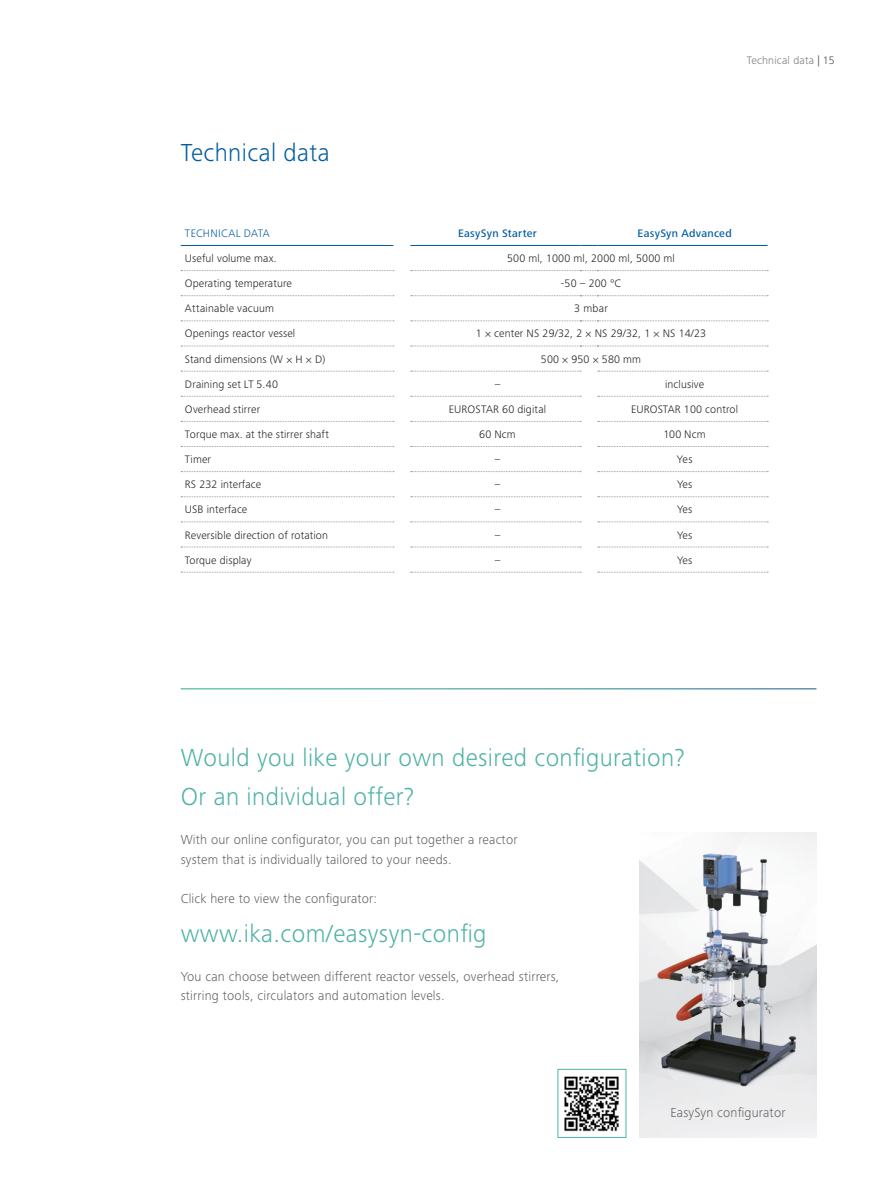
<style>
.page{position:relative;width:893px;height:1191px;background:#fff}
.page>*{position:absolute;margin:0;border:0;box-sizing:border-box;transform-origin:0 0}
.Fließtext{font:300 25.5px "Frutiger Next IKA";letter-spacing:.015em;color:#4fb2a6}
.Fließtext_head{font:300 25.5px "Frutiger Next IKA";letter-spacing:.015em;color:#005da0}
.Fließtext-2{font:300 13.5px "Frutiger Next IKA";letter-spacing:.015em;color:#636366}
.t1{font:300 11.25px "Frutiger Next IKA";letter-spacing:.01em;color:#231f20}
.t2{font:500 11.25px "Frutiger Next IKA";letter-spacing:.025em;color:#005da0}
.t3{font:300 11.25px "Frutiger Next IKA";letter-spacing:.02em;color:#76787b}
.t4{font:300 11.25px "Frutiger Next IKA";letter-spacing:.025em;color:#005da0}
.s1{color:#4b4c4d}
</style>
<div class="page">
<svg style="left:181px;top:270px;width:213px;height:1px"></svg>
<svg style="left:411px;top:270px;width:357px;height:1px"></svg>
<svg style="left:181px;top:295px;width:213px;height:1px"></svg>
<svg style="left:411px;top:295px;width:357px;height:1px"></svg>
<svg style="left:181px;top:320px;width:213px;height:1px"></svg>
<svg style="left:411px;top:320px;width:357px;height:1px"></svg>
<svg style="left:181px;top:345px;width:213px;height:1px"></svg>
<svg style="left:411px;top:345px;width:357px;height:1px"></svg>
<svg style="left:181px;top:371px;width:213px;height:1px"></svg>
<svg style="left:411px;top:371px;width:170px;height:1px"></svg>
<svg style="left:598px;top:371px;width:170px;height:1px"></svg>
<svg style="left:181px;top:396px;width:213px;height:1px"></svg>
<svg style="left:411px;top:396px;width:170px;height:1px"></svg>
<svg style="left:598px;top:396px;width:170px;height:1px"></svg>
<svg style="left:181px;top:421px;width:213px;height:1px"></svg>
<svg style="left:411px;top:421px;width:170px;height:1px"></svg>
<svg style="left:598px;top:421px;width:170px;height:1px"></svg>
<svg style="left:181px;top:446px;width:213px;height:1px"></svg>
<svg style="left:411px;top:446px;width:170px;height:1px"></svg>
<svg style="left:598px;top:446px;width:170px;height:1px"></svg>
<svg style="left:181px;top:471px;width:213px;height:1px"></svg>
<svg style="left:411px;top:471px;width:170px;height:1px"></svg>
<svg style="left:598px;top:471px;width:170px;height:1px"></svg>
<svg style="left:181px;top:496px;width:213px;height:1px"></svg>
<svg style="left:411px;top:496px;width:170px;height:1px"></svg>
<svg style="left:598px;top:496px;width:170px;height:1px"></svg>
<svg style="left:181px;top:521px;width:213px;height:1px"></svg>
<svg style="left:411px;top:521px;width:170px;height:1px"></svg>
<svg style="left:598px;top:521px;width:170px;height:1px"></svg>
<svg style="left:181px;top:546px;width:213px;height:1px"></svg>
<svg style="left:411px;top:546px;width:170px;height:1px"></svg>
<svg style="left:598px;top:546px;width:170px;height:1px"></svg>
<svg style="left:181px;top:572px;width:213px;height:1px"></svg>
<svg style="left:411px;top:572px;width:170px;height:1px"></svg>
<svg style="left:598px;top:572px;width:170px;height:1px"></svg>
<hr style="left:181px;top:245px;width:212px;height:1px;background:#005da0">
<hr style="left:410px;top:245px;width:170px;height:1px;background:#005da0">
<svg style="left:580px;top:245px;width:17px;height:1px"></svg>
<hr style="left:597px;top:245px;width:170px;height:1px;background:#005da0">
<img style="left:639px;top:839px;width:177px;height:265px">
<img style="left:564px;top:1076px;width:55px;height:56px">
<p class="t3" style="left:747px;top:54px;width:90px">Technical data <span class="s1">| 15</span></p>
<p class="Fließtext_head" style="left:181px;top:138px;width:151px">Technical data</p>
<p class="t4" style="left:185px;top:227px;width:86px">TECHNICAL DATA</p>
<p class="t2" style="left:458px;top:227px;width:80px">EasySyn Starter</p>
<p class="t2" style="left:637px;top:227px;width:96px">EasySyn Advanced</p>
<p class="t1" style="left:185px;top:252px;width:93px">Useful volume max.</p>
<p class="t1" style="left:507px;top:252px;width:169px">500 ml, 1000 ml, 2000 ml, 5000 ml</p>
<p class="t1" style="left:185px;top:277px;width:108px">Operating temperature</p>
<p class="t1" style="left:561px;top:277px;width:62px">-50 – 200 °C</p>
<p class="t1" style="left:185px;top:302px;width:91px">Attainable vacuum</p>
<p class="t1" style="left:574px;top:302px;width:35px">3 mbar</p>
<p class="t1" style="left:185px;top:327px;width:112px">Openings reactor vessel</p>
<p class="t1" style="left:476px;top:327px;width:232px">1 × center NS 29/32, 2 × NS 29/32, 1 × NS 14/23</p>
<p class="t1" style="left:185px;top:352px;width:142px">Stand dimensions (W × H × D)</p>
<p class="t1" style="left:541px;top:352px;width:102px">500 × 950 × 580 mm</p>
<p class="t1" style="left:185px;top:377px;width:94px">Draining set LT 5.40</p>
<p class="t1" style="left:495px;top:377px;width:7px">–</p>
<p class="t1" style="left:665px;top:377px;width:41px">inclusive</p>
<p class="t1" style="left:185px;top:403px;width:77px">Overhead stirrer</p>
<p class="t1" style="left:449px;top:403px;width:99px">EUROSTAR 60 digital</p>
<p class="t1" style="left:631px;top:403px;width:108px">EUROSTAR 100 control</p>
<p class="t1" style="left:185px;top:428px;width:146px">Torque max. at the stirrer shaft</p>
<p class="t1" style="left:479px;top:428px;width:38px">60 Ncm</p>
<p class="t1" style="left:663px;top:428px;width:44px">100 Ncm</p>
<p class="t1" style="left:185px;top:453px;width:28px">Timer</p>
<p class="t1" style="left:495px;top:453px;width:7px">–</p>
<p class="t1" style="left:677px;top:453px;width:17px">Yes</p>
<p class="t1" style="left:185px;top:478px;width:78px">RS 232 interface</p>
<p class="t1" style="left:495px;top:478px;width:7px">–</p>
<p class="t1" style="left:677px;top:478px;width:17px">Yes</p>
<p class="t1" style="left:185px;top:503px;width:64px">USB interface</p>
<p class="t1" style="left:495px;top:503px;width:7px">–</p>
<p class="t1" style="left:677px;top:503px;width:17px">Yes</p>
<p class="t1" style="left:185px;top:528px;width:145px">Reversible direction of rotation</p>
<p class="t1" style="left:495px;top:528px;width:7px">–</p>
<p class="t1" style="left:677px;top:528px;width:17px">Yes</p>
<p class="t1" style="left:185px;top:553px;width:68px">Torque display</p>
<p class="t1" style="left:495px;top:553px;width:7px">–</p>
<p class="t1" style="left:677px;top:553px;width:17px">Yes</p>
<p class="Fließtext" style="left:181px;top:743px;width:505px">Would you like your own desired configuration?</p>
<p class="Fließtext" style="left:181px;top:782px;width:235px">Or an individual offer?</p>
<p class="Fließtext-2" style="left:181px;top:832px;width:338px">With our online configurator, you can put together a reactor</p>
<p class="Fließtext-2" style="left:181px;top:851px;width:272px">system that is individually tailored to your needs.</p>
<p class="Fließtext-2" style="left:181px;top:890px;width:198px">Click here to view the configurator:</p>
<p class="Fließtext" style="left:181px;top:918px;width:307px">www.ika.com/easysyn-config</p>
<p class="Fließtext-2" style="left:181px;top:968px;width:380px">You can choose between different reactor vessels, overhead stirrers,</p>
<p class="Fließtext-2" style="left:181px;top:988px;width:265px">stirring tools, circulators and automation levels.</p>
<p class="Fließtext-2" style="left:670px;top:1105px;width:117px">EasySyn configurator</p>
</div>
